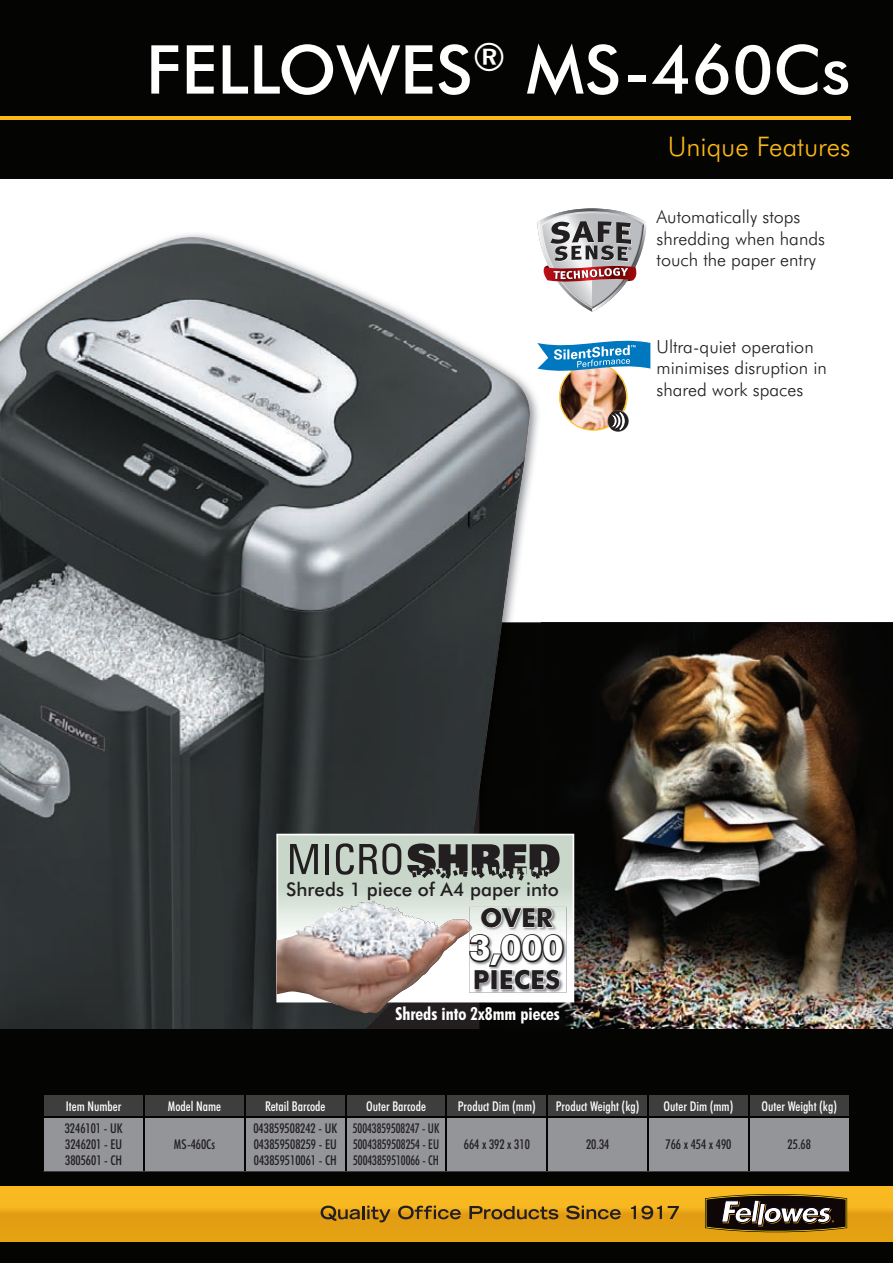
<style>
.page{position:relative;width:893px;height:1263px;background:#fff}
.page>*{position:absolute;margin:0;border:0;box-sizing:border-box;transform-origin:0 0}
.t1{font:500 67.5px "Futura BT";color:#fff}
.t2{font:700 34.65px "Futura BT";color:#fff}
.t3{font:300 27px "Futura BT";color:#fcb814}
.t4{font:700 26.25px "Futura BT";color:#231f20}
.t5{font:500 18.9px "Futura BT";color:#231f20}
.t6{font:300 18px/21.6px "Futura BT";color:#231f20}
.t7{font:700 condensed 18px "Futura BT";color:#fff}
.t8{font:500 condensed 13.5px/16.2px "Futura BT";color:#231f20;text-align:justify}
.t9{font:500 condensed 13.5px "Futura BT";color:#fff}
.t10{font:500 condensed 13.5px/16.2px "Futura BT";color:#231f20;text-align:justify;scale:.92 1}
</style>
<div class="page">
<img style="left:541px;top:622px;width:352px;height:407px">
<div style="left:530px;top:622px;width:11px;height:407px;background:#050504"></div>
<img style="left:0;top:237px;width:530px;height:792px">
<div style="left:0;top:1029px;width:893px;height:234px;background:#040503"></div>
<svg style="left:44px;top:1095px;width:805px;height:76px;background:#787a7c"></svg>
<hr style="left:43px;top:1116px;width:101px;height:1px;background:#040503">
<hr style="left:144px;top:1116px;width:101px;height:1px;background:#040503">
<hr style="left:143px;top:1117px;width:2px;height:54px;background:#040503">
<hr style="left:245px;top:1116px;width:101px;height:1px;background:#040503">
<hr style="left:244px;top:1117px;width:2px;height:54px;background:#040503">
<hr style="left:346px;top:1116px;width:100px;height:1px;background:#040503">
<hr style="left:345px;top:1117px;width:1px;height:54px;background:#040503">
<hr style="left:446px;top:1116px;width:101px;height:1px;background:#040503">
<hr style="left:446px;top:1117px;width:1px;height:54px;background:#040503">
<hr style="left:547px;top:1116px;width:101px;height:1px;background:#040503">
<hr style="left:547px;top:1117px;width:1px;height:54px;background:#040503">
<hr style="left:648px;top:1116px;width:101px;height:1px;background:#040503">
<hr style="left:647px;top:1117px;width:2px;height:54px;background:#040503">
<hr style="left:749px;top:1116px;width:101px;height:1px;background:#040503">
<hr style="left:748px;top:1117px;width:2px;height:54px;background:#040503">
<div style="left:0;top:0;width:893px;height:179px;background:#040503"></div>
<hr style="left:0;top:116px;width:850px;height:3px;background:#fcb814">
<img style="left:537px;top:341px;width:113px;height:90px">
<svg style="left:537px;top:208px;width:110px;height:104px"></svg>
<svg style="left:276px;top:834px;width:298px;height:168px;background:#d3ded4"></svg>
<img style="left:276px;top:901px;width:193px;height:112px">
<img style="left:469px;top:907px;width:97px;height:85px">
<svg style="left:468px;top:907px;width:97px;height:83px"></svg>
<svg style="left:290px;top:844px;width:28px;height:30px"></svg>
<hr style="left:325px;top:844px;width:4px;height:30px;background:#231f20">
<svg style="left:336px;top:843px;width:65px;height:32px;background:#8a918a"></svg>
<svg style="left:407px;top:843px;width:153px;height:38px;background:#666965"></svg>
<div style="left:0;top:1186px;width:893px;height:56px;background:linear-gradient(to bottom,#fcbc22,#dd9a0f)"></div>
<svg style="left:703px;top:1192px;width:146px;height:42px"></svg>
<svg style="left:321px;top:1206px;width:70px;height:16px"></svg>
<svg style="left:398px;top:1205px;width:63px;height:14px"></svg>
<svg style="left:469px;top:1206px;width:89px;height:13px"></svg>
<svg style="left:566px;top:1206px;width:55px;height:13px"></svg>
<svg style="left:631px;top:1206px;width:31px;height:13px"></svg>
<svg style="left:668px;top:1206px;width:11px;height:13px"></svg>
<h1 class="t1" style="left:146px;top:29px;width:706px">FELLOWES<sup>®</sup> MS-460Cs</h1>
<h3 class="t3" style="left:668px;top:130px;width:184px">Unique Features</h3>
<h3 class="t6" style="left:657px;top:206px;width:170px">Automatically stops shredding when hands touch the paper entry</h3>
<h3 class="t6" style="left:657px;top:335px;width:172px">Ultra-quiet operation minimises disruption in shared work spaces</h3>
<h3 class="t5" style="left:286px;top:878px;width:274px">Shreds 1 piece of A4 paper into</h3>
<h3 class="t4" style="left:480px;top:902px;width:74px">OVER</h3>
<h2 class="t2" style="left:469px;top:927px;width:96px">3,000</h2>
<h3 class="t4" style="left:473px;top:963px;width:89px">PIECES</h3>
<h3 class="t7" style="left:395px;top:1003px;width:166px">Shreds into 2x8mm pieces</h3>
<p class="t9" style="left:66px;top:1098px;width:57px">Item Number</p>
<p class="t9" style="left:168px;top:1098px;width:55px">Model Name</p>
<p class="t9" style="left:265px;top:1098px;width:62px">Retail Barcode</p>
<p class="t9" style="left:366px;top:1098px;width:61px">Outer Barcode</p>
<p class="t9" style="left:458px;top:1098px;width:79px">Product Dim (mm)</p>
<p class="t9" style="left:556px;top:1098px;width:85px">Product Weight (kg)</p>
<p class="t9" style="left:664px;top:1098px;width:71px">Outer Dim (mm)</p>
<p class="t9" style="left:761px;top:1098px;width:77px">Outer Weight (kg)</p>
<p class="t8" style="left:65px;top:1120px;width:59px">3246101 - UK 3246201 - EU 3805601 - CH</p>
<p class="t8" style="left:253px;top:1120px;width:85px">043859508242 - UK 043859508259 - EU 043859510061 - CH</p>
<p class="t10" style="left:353px;top:1120px;width:96px">50043859508247 - UK 50043859508254 - EU 50043859510066 - CH</p>
<p class="t8" style="left:464px;top:1136px;width:68px">664 x 392 x 310</p>
<p class="t8" style="left:586px;top:1136px;width:25px">20.34</p>
<p class="t8" style="left:665px;top:1136px;width:68px">766 x 454 x 490</p>
<p class="t8" style="left:788px;top:1136px;width:25px">25.68</p>
<p class="t8" style="left:174px;top:1136px;width:43px">MS-460Cs</p>
</div>
